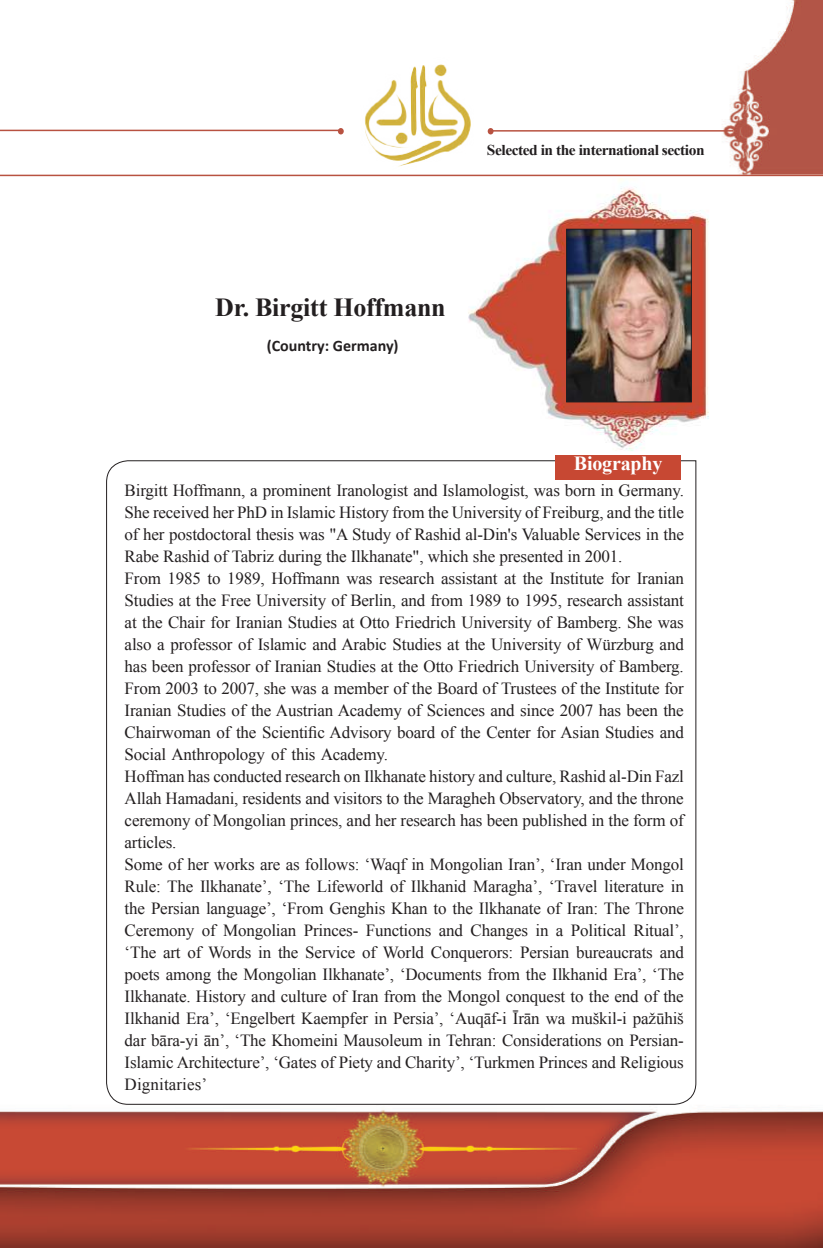
<style>
.page{position:relative;width:823px;height:1248px;background:#fff}
.page>*{position:absolute;margin:0;border:0;box-sizing:border-box;transform-origin:0 0}
.t1{font:700 26px "Times New Roman";letter-spacing:-.01em;color:#231f20}
.t2{font:700 20px "Times New Roman";letter-spacing:-.01em;color:#fff}
.t3{font:17px/22px "Times New Roman";letter-spacing:-.01em;color:#231f20}
.t4{font:700 16px "Calibri";color:#231f20}
.t5{font:700 15px "Times New Roman";letter-spacing:-.03em;color:#231f20}
</style>
<div class="page">
<img style="left:0;top:0;width:822px;height:1247px">
<svg style="left:487px;top:128px;width:6px;height:6px"></svg>
<hr style="left:492px;top:130px;width:240px;height:2px;background:#b85241">
<div style="left:303px;top:112px;width:118px;height:69px;background:#fff"></div>
<img style="left:355px;top:49px;width:121px;height:126px">
<hr style="left:0;top:130px;width:341px;height:1px;background:#b85241">
<svg style="left:338px;top:128px;width:5px;height:6px"></svg>
<hr style="left:0;top:175px;width:822px;height:1px;background:#b85241">
<svg style="left:106px;top:460px;width:590px;height:645px"></svg>
<div style="left:555px;top:445px;width:125px;height:34px;background:#c74833"></div>
<img style="left:464px;top:178px;width:260px;height:276px">
<img style="left:567px;top:231px;width:122px;height:169px">
<div style="left:565px;top:229px;width:126px;height:173px;border:1px solid #231f20"></div>
<p class="t5" style="left:486px;top:140px;width:219px">Selected in the international section</p>
<h1 class="t1" style="left:215px;top:290px;width:232px">Dr. Birgitt Hoffmann</h1>
<p class="t4" style="left:266px;top:334px;width:133px">(Country: Germany)</p>
<p class="t2" style="left:573px;top:449px;width:90px">Biography</p>
<p class="t3" style="left:124px;top:478px;width:560px">Birgitt Hoffmann, a prominent Iranologist and Islamologist, was born in Germany.<br>She received her PhD in Islamic History from the University of Freiburg, and the title of her postdoctoral thesis was "A Study of Rashid al-Din's Valuable Services in the Rabe Rashid of Tabriz during the Ilkhanate", which she presented in 2001.<br>From 1985 to 1989, Hoffmann was research assistant at the Institute for Iranian Studies at the Free University of Berlin, and from 1989 to 1995, research assistant at the Chair for Iranian Studies at Otto Friedrich University of Bamberg. She was also a professor of Islamic and Arabic Studies at the University of Würzburg and has been professor of Iranian Studies at the Otto Friedrich University of Bamberg.<br>From 2003 to 2007, she was a member of the Board of Trustees of the Institute for Iranian Studies of the Austrian Academy of Sciences and since 2007 has been the Chairwoman of the Scientific Advisory board of the Center for Asian Studies and Social Anthropology of this Academy.<br>Hoffman has conducted research on Ilkhanate history and culture, Rashid al-Din Fazl Allah Hamadani, residents and visitors to the Maragheh Observatory, and the throne ceremony of Mongolian princes, and her research has been published in the form of articles.<br>Some of her works are as follows: ‘Waqf in Mongolian Iran’, ‘Iran under Mongol Rule: The Ilkhanate’, ‘The Lifeworld of Ilkhanid Maragha’, ‘Travel literature in the Persian language’, ‘From Genghis Khan to the Ilkhanate of Iran: The Throne Ceremony of Mongolian Princes- Functions and Changes in a Political Ritual’, ‘The art of Words in the Service of World Conquerors: Persian bureaucrats and poets among the Mongolian Ilkhanate’, ‘Documents from the Ilkhanid Era’, ‘The Ilkhanate. History and culture of Iran from the Mongol conquest to the end of the Ilkhanid Era’, ‘Engelbert Kaempfer in Persia’, ‘Auqāf-i Īrān wa muškil-i pažūhiš dar bāra-yi ān’, ‘The Khomeini Mausoleum in Tehran: Considerations on Persian-Islamic Architecture’, ‘Gates of Piety and Charity’, ‘Turkmen Princes and Religious Dignitaries’</p>
</div>
